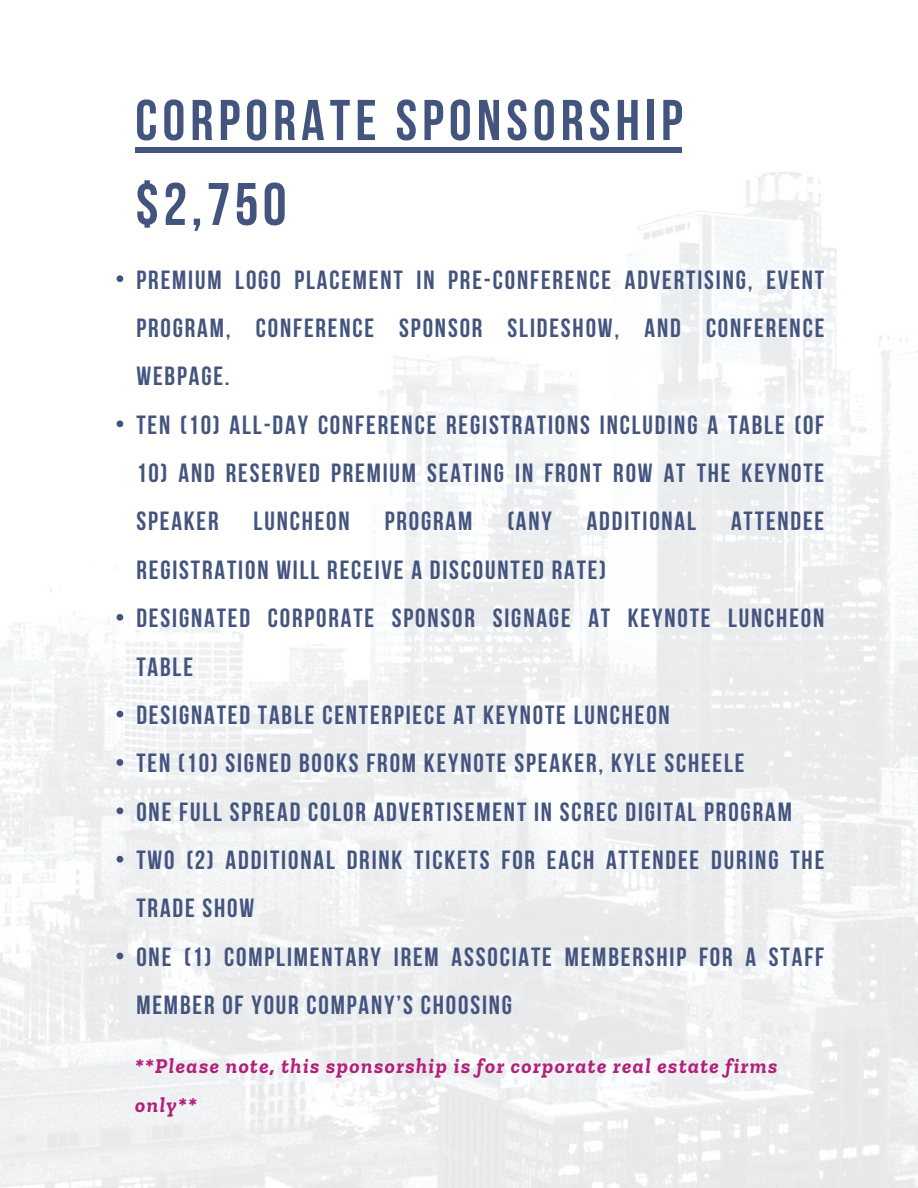
<style>
.page{position:relative;width:918px;height:1188px;background:#fff}
.page>*{position:absolute;margin:0;border:0;box-sizing:border-box;transform-origin:0 0}
.t1{font:700 60px "Bebas Neue";color:#43547f}
.t2{font:57.3px "Bebas Neue Cyrillic";color:#43547f}
.t3{font:700 26.25px/48.3px "Bebas Neue";letter-spacing:.07em;color:#43547f}
.t4{font:italic 700 21px/38.7px "Zilla Slab";letter-spacing:.07em;color:#b31f7b}
</style>
<div class="page">
<img style="left:0;top:147px;width:918px;height:1041px">
<svg style="left:117px;top:275px;width:6px;height:7px"></svg>
<svg style="left:117px;top:420px;width:6px;height:7px"></svg>
<svg style="left:117px;top:614px;width:6px;height:7px"></svg>
<svg style="left:117px;top:711px;width:6px;height:6px"></svg>
<svg style="left:117px;top:759px;width:6px;height:7px"></svg>
<svg style="left:117px;top:807px;width:6px;height:7px"></svg>
<svg style="left:117px;top:856px;width:6px;height:7px"></svg>
<svg style="left:117px;top:953px;width:6px;height:6px"></svg>
<div style="left:136px;top:147px;width:546px;height:6px;background:#43547f"></div>
<p class="t2" style="left:135px;top:97px;width:549px">C O R P O R A T E S P O N S O R S H I P</p>
<p class="t1" style="left:135px;top:180px;width:153px">$2,750</p>
<p class="t3" style="left:136px;top:258px;width:689px">PREMIUM LOGO PLACEMENT IN PRE-CONFERENCE ADVERTISING, EVENT PROGRAM, CONFERENCE SPONSOR SLIDESHOW, AND CONFERENCE WEBPAGE.<br>TEN (10) ALL-DAY CONFERENCE REGISTRATIONS INCLUDING A TABLE (OF</p>
<p class="t3" style="left:136px;top:451px;width:689px">10) AND RESERVED PREMIUM SEATING IN FRONT ROW AT THE KEYNOTE<br>SPEAKER</p>
<p class="t3" style="left:254px;top:500px;width:98px">LUNCHEON</p>
<p class="t3" style="left:385px;top:500px;width:89px">PROGRAM</p>
<p class="t3" style="left:507px;top:500px;width:46px">(ANY</p>
<p class="t3" style="left:587px;top:500px;width:111px">ADDITIONAL</p>
<p class="t3" style="left:731px;top:500px;width:95px">ATTENDEE</p>
<p class="t3" style="left:136px;top:548px;width:689px">REGISTRATION WILL RECEIVE A DISCOUNTED RATE)<br>DESIGNATED CORPORATE SPONSOR SIGNAGE AT KEYNOTE LUNCHEON TABLE<br>DESIGNATED TABLE CENTERPIECE AT KEYNOTE LUNCHEON<br>TEN (10) SIGNED BOOKS FROM KEYNOTE SPEAKER, KYLE SCHEELE<br>ONE FULL SPREAD COLOR ADVERTISEMENT IN SCREC DIGITAL PROGRAM TWO (2) ADDITIONAL DRINK TICKETS FOR EACH ATTENDEE DURING THE TRADE SHOW<br>ONE (1) COMPLIMENTARY IREM ASSOCIATE MEMBERSHIP FOR A STAFF MEMBER OF YOUR COMPANY’S CHOOSING</p>
<p class="t4" style="left:135px;top:1047px;width:644px">**Please note, this sponsorship is for corporate real estate firms only**</p>
</div>
